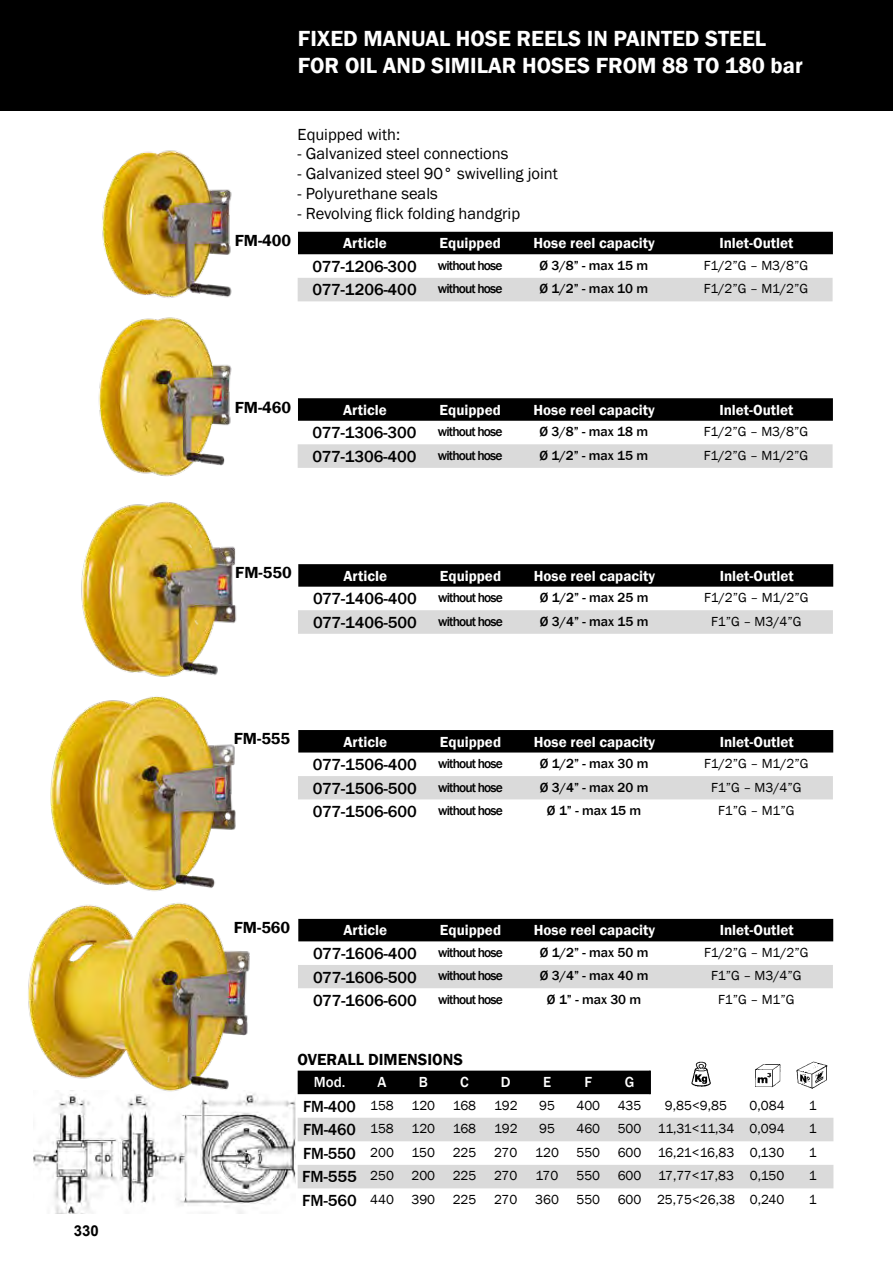
<style>
.page{position:relative;width:893px;height:1263px;background:#fff}
.page>*{position:absolute;margin:0;border:0;box-sizing:border-box;transform-origin:0 0}
.t1{font:600 22.5px/27px "Franklin Gothic";color:#fff}
.t2{font:500 16.5px "Franklin Gothic";color:#000}
.t3{font:16.5px "Franklin Gothic";color:#000}
.t4{font:600 16.5px "Franklin Gothic";color:#000}
.t5{font:600 15px "Franklin Gothic";color:#fff}
.t6{font:500 15px "Franklin Gothic";color:#fff}
.t7{font:700 15px "Arial";color:#000}
.t8{font:13.5px "Franklin Gothic";color:#000}
.t9{font:500 13.5px/23.5px "Franklin Gothic";letter-spacing:-.065em;color:#000}
.s1{font-weight:400;font-size:13.5px}
</style>
<div class="page">
<img style="left:34px;top:1093px;width:262px;height:121px">
<img style="left:796px;top:1061px;width:32px;height:28px">
<img style="left:755px;top:1064px;width:26px;height:24px">
<img style="left:691px;top:1061px;width:20px;height:26px">
<div style="left:298px;top:1070px;width:351px;height:24px;background:#000"></div>
<svg style="left:298px;top:1118px;width:535px;height:70px"></svg>
<hr style="left:649px;top:1070px;width:2px;height:24px;background:#000">
<div style="left:298px;top:278px;width:535px;height:23px;background:#dadada"></div>
<div style="left:298px;top:444px;width:535px;height:24px;background:#dadada"></div>
<div style="left:298px;top:610px;width:535px;height:24px;background:#dadada"></div>
<div style="left:298px;top:776px;width:535px;height:24px;background:#dadada"></div>
<div style="left:298px;top:965px;width:535px;height:23px;background:#dadada"></div>
<img style="left:102px;top:150px;width:130px;height:137px">
<img style="left:98px;top:287px;width:134px;height:188px">
<img style="left:81px;top:475px;width:156px;height:202px">
<img style="left:50px;top:696px;width:186px;height:174px">
<img style="left:28px;top:870px;width:227px;height:229px">
<div style="left:0;top:0;width:893px;height:111px;background:#000"></div>
<div style="left:298px;top:232px;width:535px;height:22px;background:#000"></div>
<svg style="left:298px;top:398px;width:535px;height:23px;background:#050505"></svg>
<svg style="left:298px;top:564px;width:535px;height:23px;background:#050505"></svg>
<div style="left:298px;top:730px;width:535px;height:22px;background:#000"></div>
<div style="left:298px;top:919px;width:535px;height:22px;background:#000"></div>
<p class="t7" style="left:74px;top:1220px;width:27px">330</p>
<h1 class="t1" style="left:298px;top:25px;width:506px">FIXED MANUAL HOSE REELS IN PAINTED STEEL<br>FOR OIL AND SIMILAR HOSES FROM 88 TO 180 bar</h1>
<p class="t3" style="left:298px;top:124px;width:104px">Equipped with:</p>
<p class="t3" style="left:298px;top:144px;width:212px">- Galvanized steel connections</p>
<p class="t3" style="left:298px;top:163px;width:262px">- Galvanized steel 90° swivelling joint</p>
<p class="t3" style="left:298px;top:183px;width:142px">- Polyurethane seals</p>
<p class="t3" style="left:298px;top:203px;width:224px">- Revolving flick folding handgrip</p>
<p class="t4" style="left:235px;top:230px;width:58px">FM-400</p>
<p class="t5" style="left:343px;top:234px;width:45px">Article</p>
<p class="t5" style="left:440px;top:234px;width:63px">Equipped</p>
<p class="t5" style="left:534px;top:234px;width:123px">Hose reel capacity</p>
<p class="t5" style="left:719px;top:234px;width:75px">Inlet-Outlet</p>
<p class="t9" style="left:438px;top:254px;width:66px">without hose without hose</p>
<p class="t2" style="left:313px;top:256px;width:106px">077-1206-300</p>
<p class="t9" style="left:539px;top:254px;width:110px">Ø 3/8” - max 15 m</p>
<p class="t8" style="left:704px;top:257px;width:106px">F1/2”G – M3/8”G</p>
<p class="t2" style="left:313px;top:280px;width:106px">077-1206-400</p>
<p class="t9" style="left:539px;top:277px;width:110px">Ø 1/2” - max 10 m</p>
<p class="t8" style="left:704px;top:280px;width:106px">F1/2”G – M1/2”G</p>
<p class="t4" style="left:235px;top:398px;width:58px">FM-460</p>
<p class="t5" style="left:343px;top:400px;width:45px">Article</p>
<p class="t5" style="left:440px;top:400px;width:63px">Equipped</p>
<p class="t5" style="left:534px;top:400px;width:123px">Hose reel capacity</p>
<p class="t5" style="left:719px;top:400px;width:75px">Inlet-Outlet</p>
<p class="t9" style="left:438px;top:420px;width:66px">without hose without hose</p>
<p class="t2" style="left:313px;top:423px;width:105px">077-1306-300</p>
<p class="t9" style="left:539px;top:420px;width:110px">Ø 3/8” - max 18 m</p>
<p class="t8" style="left:704px;top:423px;width:106px">F1/2”G – M3/8”G</p>
<p class="t2" style="left:313px;top:446px;width:105px">077-1306-400</p>
<p class="t9" style="left:539px;top:444px;width:110px">Ø 1/2” - max 15 m</p>
<p class="t8" style="left:704px;top:447px;width:106px">F1/2”G – M1/2”G</p>
<p class="t4" style="left:235px;top:562px;width:58px">FM-550</p>
<p class="t5" style="left:343px;top:566px;width:45px">Article</p>
<p class="t5" style="left:440px;top:566px;width:63px">Equipped</p>
<p class="t5" style="left:534px;top:566px;width:123px">Hose reel capacity</p>
<p class="t5" style="left:720px;top:566px;width:75px">Inlet-Outlet</p>
<p class="t9" style="left:438px;top:586px;width:66px">without hose without hose</p>
<p class="t2" style="left:313px;top:588px;width:105px">077-1406-400</p>
<p class="t9" style="left:540px;top:586px;width:110px">Ø 1/2” - max 25 m</p>
<p class="t8" style="left:704px;top:589px;width:106px">F1/2”G – M1/2”G</p>
<p class="t2" style="left:313px;top:612px;width:105px">077-1406-500</p>
<p class="t9" style="left:540px;top:609px;width:110px">Ø 3/4” - max 15 m</p>
<p class="t8" style="left:711px;top:613px;width:92px">F1”G – M3/4”G</p>
<p class="t4" style="left:234px;top:728px;width:58px">FM-555</p>
<p class="t5" style="left:343px;top:732px;width:45px">Article</p>
<p class="t5" style="left:440px;top:732px;width:63px">Equipped</p>
<p class="t5" style="left:534px;top:732px;width:123px">Hose reel capacity</p>
<p class="t5" style="left:720px;top:732px;width:75px">Inlet-Outlet</p>
<p class="t9" style="left:438px;top:752px;width:66px;text-align:justify">without hose without hose without hose</p>
<p class="t2" style="left:313px;top:754px;width:105px">077-1506-400</p>
<p class="t9" style="left:540px;top:752px;width:110px">Ø 1/2” - max 30 m</p>
<p class="t8" style="left:704px;top:755px;width:106px">F1/2”G – M1/2”G</p>
<p class="t2" style="left:313px;top:778px;width:105px">077-1506-500</p>
<p class="t9" style="left:540px;top:775px;width:110px">Ø 3/4” - max 20 m</p>
<p class="t8" style="left:711px;top:779px;width:92px">F1”G – M3/4”G</p>
<p class="t2" style="left:313px;top:801px;width:105px">077-1506-600</p>
<p class="t9" style="left:547px;top:799px;width:96px">Ø 1” - max 15 m</p>
<p class="t8" style="left:718px;top:802px;width:78px">F1”G – M1”G</p>
<p class="t4" style="left:234px;top:917px;width:58px">FM-560</p>
<p class="t5" style="left:343px;top:921px;width:45px">Article</p>
<p class="t5" style="left:440px;top:921px;width:63px">Equipped</p>
<p class="t5" style="left:534px;top:921px;width:123px">Hose reel capacity</p>
<p class="t5" style="left:720px;top:921px;width:75px">Inlet-Outlet</p>
<p class="t9" style="left:438px;top:941px;width:66px;text-align:justify">without hose without hose without hose</p>
<p class="t2" style="left:313px;top:943px;width:105px">077-1606-400</p>
<p class="t9" style="left:540px;top:941px;width:110px">Ø 1/2” - max 50 m</p>
<p class="t8" style="left:704px;top:944px;width:106px">F1/2”G – M1/2”G</p>
<p class="t2" style="left:313px;top:967px;width:105px">077-1606-500</p>
<p class="t9" style="left:540px;top:964px;width:110px">Ø 3/4” - max 40 m</p>
<p class="t8" style="left:711px;top:967px;width:92px">F1”G – M3/4”G</p>
<p class="t2" style="left:313px;top:990px;width:105px">077-1606-600</p>
<p class="t9" style="left:547px;top:988px;width:96px">Ø 1” - max 30 m</p>
<p class="t8" style="left:718px;top:991px;width:78px">F1”G – M1”G</p>
<p class="t4" style="left:298px;top:1049px;width:167px">OVERALL DIMENSIONS</p>
<p class="t6" style="left:314px;top:1073px;width:33px">Mod.</p>
<p class="t6" style="left:378px;top:1073px;width:11px">A</p>
<p class="t6" style="left:419px;top:1073px;width:11px">B</p>
<p class="t6" style="left:460px;top:1073px;width:10px">C</p>
<p class="t6" style="left:501px;top:1073px;width:11px">D</p>
<p class="t6" style="left:543px;top:1073px;width:10px">E</p>
<p class="t6" style="left:584px;top:1073px;width:9px">F</p>
<p class="t6" style="left:625px;top:1073px;width:11px">G</p>
<p class="t2" style="left:303px;top:1096px;width:92px">FM-400 <span class="s1">158</span></p>
<p class="t8" style="left:411px;top:1097px;width:25px">120</p>
<p class="t8" style="left:453px;top:1097px;width:25px">168</p>
<p class="t8" style="left:494px;top:1097px;width:25px">192</p>
<p class="t8" style="left:539px;top:1097px;width:17px">95</p>
<p class="t8" style="left:576px;top:1097px;width:25px">400</p>
<p class="t8" style="left:618px;top:1097px;width:25px">435</p>
<p class="t8" style="left:665px;top:1097px;width:64px">9,85&lt;9,85</p>
<p class="t8" style="left:749px;top:1097px;width:37px">0,084</p>
<p class="t8" style="left:809px;top:1097px;width:9px">1</p>
<p class="t2" style="left:303px;top:1119px;width:92px">FM-460 <span class="s1">158</span></p>
<p class="t8" style="left:411px;top:1120px;width:25px">120</p>
<p class="t8" style="left:453px;top:1120px;width:25px">168</p>
<p class="t8" style="left:494px;top:1120px;width:25px">192</p>
<p class="t8" style="left:539px;top:1120px;width:17px">95</p>
<p class="t8" style="left:576px;top:1120px;width:25px">460</p>
<p class="t8" style="left:618px;top:1120px;width:168px">500 11,31&lt;11,34 0,094</p>
<p class="t8" style="left:809px;top:1120px;width:9px">1</p>
<p class="t2" style="left:303px;top:1143px;width:92px">FM-550 <span class="s1">200</span></p>
<p class="t8" style="left:412px;top:1144px;width:25px">150</p>
<p class="t8" style="left:453px;top:1144px;width:25px">225</p>
<p class="t8" style="left:494px;top:1144px;width:25px">270</p>
<p class="t8" style="left:535px;top:1144px;width:25px">120</p>
<p class="t8" style="left:576px;top:1144px;width:25px">550</p>
<p class="t8" style="left:618px;top:1144px;width:168px">600 16,21&lt;16,83 0,130</p>
<p class="t8" style="left:809px;top:1144px;width:9px">1</p>
<p class="t2" style="left:302px;top:1167px;width:93px">FM-555 <span class="s1">250</span></p>
<p class="t8" style="left:411px;top:1167px;width:25px">200</p>
<p class="t8" style="left:453px;top:1167px;width:25px">225</p>
<p class="t8" style="left:494px;top:1167px;width:25px">270</p>
<p class="t8" style="left:536px;top:1167px;width:24px">170</p>
<p class="t8" style="left:576px;top:1167px;width:25px">550</p>
<p class="t8" style="left:618px;top:1167px;width:168px">600 17,77&lt;17,83 0,150</p>
<p class="t8" style="left:809px;top:1167px;width:9px">1</p>
<p class="t2" style="left:302px;top:1190px;width:93px">FM-560 <span class="s1">440</span></p>
<p class="t8" style="left:411px;top:1191px;width:25px">390</p>
<p class="t8" style="left:453px;top:1191px;width:25px">225</p>
<p class="t8" style="left:494px;top:1191px;width:25px">270</p>
<p class="t8" style="left:535px;top:1191px;width:25px">360</p>
<p class="t8" style="left:576px;top:1191px;width:25px">550</p>
<p class="t8" style="left:618px;top:1191px;width:168px">600 25,75&lt;26,38 0,240</p>
<p class="t8" style="left:809px;top:1191px;width:9px">1</p>
</div>
